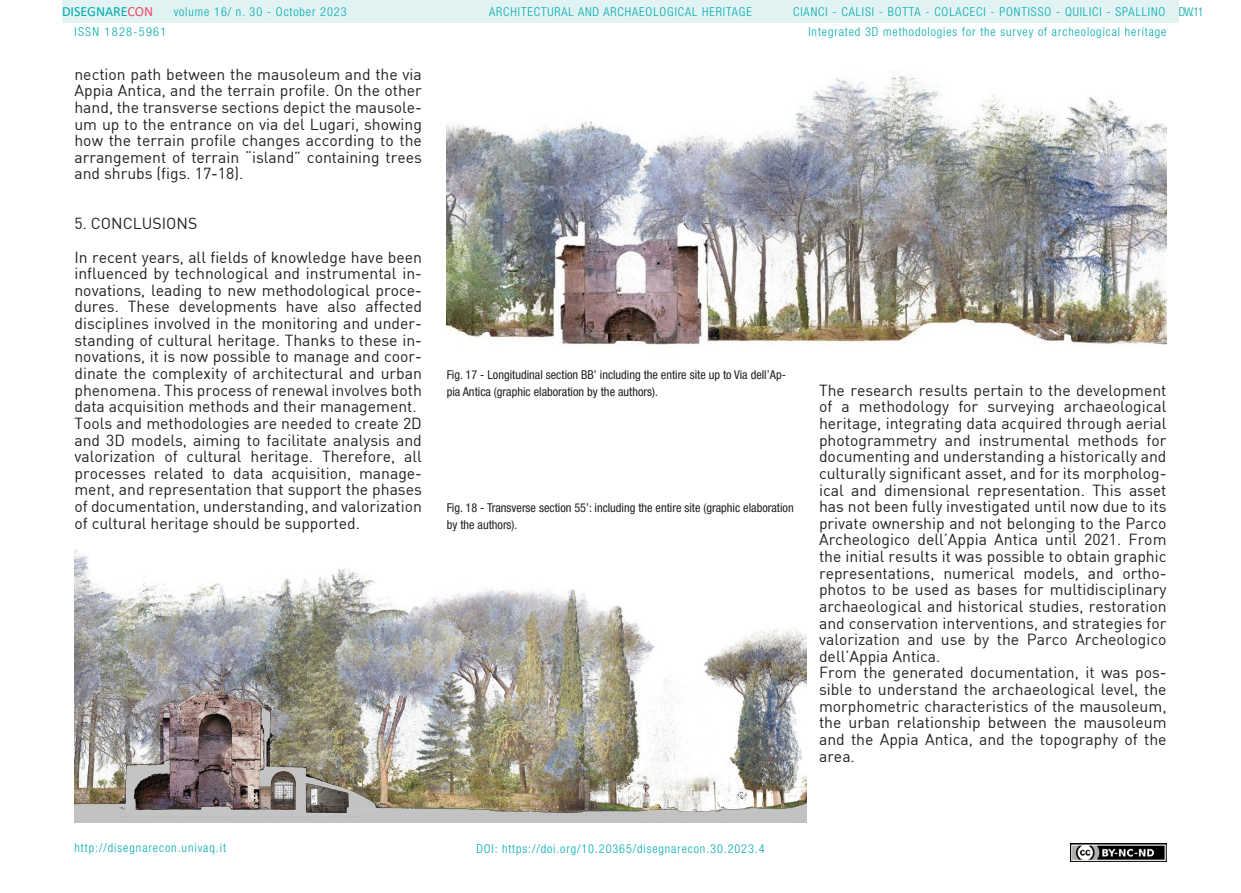
<style>
.page{position:relative;width:1241px;height:893px;background:#fff}
.page>*{position:absolute;margin:0;border:0;box-sizing:border-box;transform-origin:0 0}
.t1{font:15.75px/16.6px "DIN";color:#231f20}
.t2{font:14px "Calibri";color:#00aaad}
.t3{font:300 condensed 12.25px "Helvetica Neue LT Std";letter-spacing:.075em;color:#00aaad}
.t4{font:condensed 12.25px/16.6px "Helvetica Neue LT Std";color:#231f20}
.t5{font:300 condensed 12.25px "Helvetica Neue LT Std";letter-spacing:.11em;color:#00aaad}
.s1{color:#f24862}
</style>
<div class="page">
<div style="left:62px;top:0;width:1116px;height:23px;background:#e2f3f4"></div>
<img style="left:1070px;top:843px;width:96px;height:18px">
<img style="left:74px;top:549px;width:732px;height:273px">
<img style="left:446px;top:72px;width:720px;height:273px">
<p class="t2" style="left:62px;top:2px;width:93px">DISEGNARE<span class="s1">CON</span></p>
<p class="t3" style="left:793px;top:5px;width:373px">CIANCI - CALISI - BOTTA - COLACECI - PONTISSO - QUILICI - SPALLINO</p>
<p class="t3" style="left:174px;top:5px;width:174px">volume 16/ n. 30 - October 2023</p>
<p class="t3" style="left:489px;top:5px;width:264px">ARCHITECTURAL AND ARCHAEOLOGICAL HERITAGE</p>
<p class="t5" style="left:74px;top:24px;width:93px">ISSN 1828-5961</p>
<p class="t1" style="left:74px;top:65px;width:349px;text-align:justify">nection path between the mausoleum and the via Appia Antica, and the terrain profile. On the other hand, the transverse sections depict the mausole&shy;um up to the entrance on via del Lugari, showing how the terrain profile changes according to the arrangement of terrain “island” containing trees and shrubs (figs. 17-18).</p>
<p class="t1" style="left:74px;top:207px;width:349px;line-height:33.2px">5. CONCLUSIONS<br>In recent years, all fields of knowledge have been</p>
<p class="t1" style="left:74px;top:265px;width:349px">influenced by technological and instrumental in&shy;novations, leading to new methodological proce&shy;dures. These developments have also affected disciplines involved in the monitoring and under&shy;standing of cultural heritage. Thanks to these in&shy;novations, it is now possible to manage and coor&shy;dinate the complexity of architectural and urban phenomena. This process of renewal involves both data acquisition methods and their management.<br>Tools and methodologies are needed to create 2D and 3D models, aiming to facilitate analysis and valorization of cultural heritage. Therefore, all processes related to data acquisition, manage&shy;ment, and representation that support the phases of documentation, understanding, and valorization of cultural heritage should be supported.</p>
<p class="t3" style="left:808px;top:25px;width:359px">Integrated 3D methodologies for the survey of archeological heritage</p>
<p class="t4" style="left:446px;top:366px;width:341px">Fig. 17 - Longitudinal section BB’ including the entire site up to Via dell’Ap&shy;pia Antica (graphic elaboration by the authors).</p>
<p class="t4" style="left:446px;top:499px;width:348px">Fig. 18 - Transverse section 55’: including the entire site (graphic elaboration by the authors).</p>
<p class="t1" style="left:819px;top:381px;width:349px">The research results pertain to the development of a methodology for surveying archaeological heritage, integrating data acquired through aerial photogrammetry and instrumental methods for documenting and understanding a historically and culturally significant asset, and for its morpholog&shy;ical and dimensional representation. This asset has not been fully investigated until now due to its private ownership and not belonging to the Parco Archeologico dell’Appia Antica until 2021. From the initial results it was possible to obtain graphic representations, numerical models, and ortho&shy;photos to be used as bases for multidisciplinary archaeological and historical studies, restoration and conservation interventions, and strategies for valorization and use by the Parco Archeologico dell’Appia Antica.<br>From the generated documentation, it was pos&shy;sible to understand the archaeological level, the morphometric characteristics of the mausoleum, the urban relationship between the mausoleum and the Appia Antica, and the topography of the area.</p>
<p class="t3" style="left:1178px;top:5px;width:26px">DW.11</p>
<p class="t3" style="left:74px;top:841px;width:153px">http://disegnarecon.univaq.it</p>
<p class="t3" style="left:476px;top:842px;width:290px">DOI: https://doi.org/10.20365/disegnarecon.30.2023.4</p>
</div>
